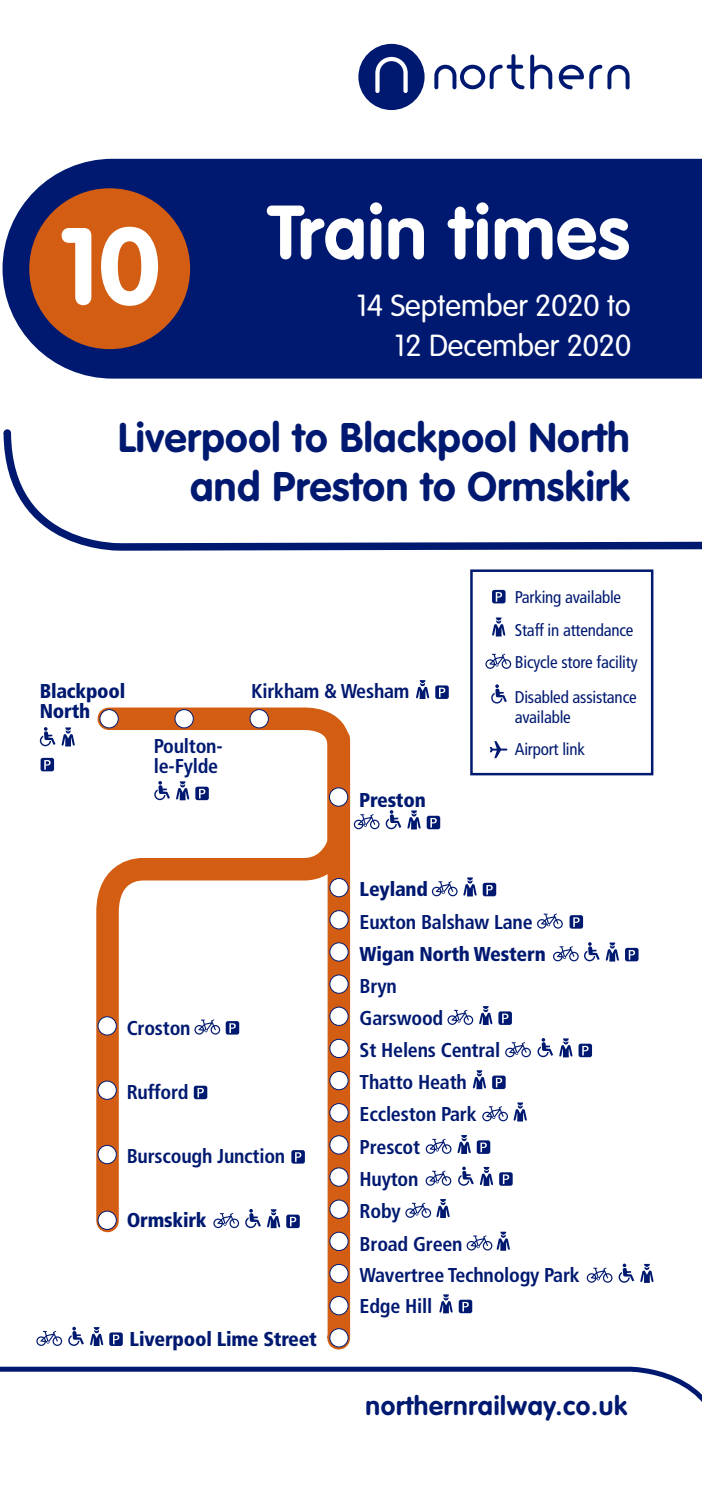
<style>
.page{position:relative;width:702px;height:1489px;background:#fff}
.page>*{position:absolute;margin:0;border:0;box-sizing:border-box;transform-origin:0 0}
.t1{font:700 75px "VAG Rounded";letter-spacing:.01em;color:#fff}
.t2{font:700 40.75px/49px "VAG Rounded";letter-spacing:.015em;color:#001970;text-align:right}
.t3{font:300 30px/40px "VAG Rounded";color:#fff;text-align:right}
.t4{font:700 26.25px "VAG Rounded";letter-spacing:.025em;color:#001970}
.t5{font:700 condensed 20px/20px "Frutiger";letter-spacing:-.01em;color:#001970}
.t6{font:900 condensed 20px/20px "Frutiger";letter-spacing:-.01em;color:#001970}
.t7{font:condensed 17px/32.5px "Frutiger";letter-spacing:-.01em;color:#001970}
.s1{font-size:107.5px}
</style>
<div class="page">
<div style="left:3px;top:159px;width:699px;height:219px;background:#001970"></div>
<div style="left:29px;top:188px;width:161px;height:161px;background:#d35e13;border-radius:50%"></div>
<svg style="left:0;top:1366px;width:702px;height:36px"></svg>
<svg style="left:3px;top:429px;width:699px;height:122px"></svg>
<div style="left:4px;top:429px;width:7px;height:8px;background:#001970;border-radius:50%"></div>
<svg style="left:358px;top:44px;width:66px;height:66px"></svg>
<svg style="left:530px;top:55px;width:22px;height:34px"></svg>
<svg style="left:434px;top:54px;width:90px;height:35px"></svg>
<svg style="left:558px;top:65px;width:71px;height:24px"></svg>
<svg style="left:96px;top:707px;width:239px;height:526px"></svg>
<div style="left:100px;top:709px;width:18px;height:19px;background:#fff;border-radius:50%"></div>
<div style="left:100px;top:709px;width:19px;height:19px;border:1px solid #001970;border-radius:50%"></div>
<div style="left:250px;top:709px;width:18px;height:19px;background:#fff;border-radius:50%"></div>
<div style="left:250px;top:709px;width:19px;height:19px;border:1px solid #001970;border-radius:50%"></div>
<div style="left:175px;top:709px;width:18px;height:19px;background:#fff;border-radius:50%"></div>
<div style="left:175px;top:709px;width:19px;height:19px;border:1px solid #001970;border-radius:50%"></div>
<div style="left:98px;top:1016px;width:18px;height:19px;background:#fff;border-radius:50%"></div>
<div style="left:98px;top:1016px;width:19px;height:19px;border:1px solid #001970;border-radius:50%"></div>
<div style="left:98px;top:1080px;width:18px;height:19px;background:#fff;border-radius:50%"></div>
<div style="left:98px;top:1080px;width:19px;height:19px;border:1px solid #001970;border-radius:50%"></div>
<div style="left:98px;top:1145px;width:18px;height:18px;background:#fff;border-radius:50%"></div>
<div style="left:98px;top:1144px;width:19px;height:19px;border:1px solid #001970;border-radius:50%"></div>
<div style="left:98px;top:1210px;width:18px;height:19px;background:#fff;border-radius:50%"></div>
<div style="left:98px;top:1210px;width:19px;height:19px;border:1px solid #001970;border-radius:50%"></div>
<svg style="left:68px;top:1326px;width:16px;height:19px"></svg>
<div style="left:109px;top:1332px;width:14px;height:13px;background:#001970;border-radius:2px"></div>
<svg style="left:113px;top:1334px;width:6px;height:10px"></svg>
<svg style="left:36px;top:1330px;width:26px;height:15px"></svg>
<div style="left:482px;top:882px;width:14px;height:14px;background:#001970;border-radius:2px"></div>
<svg style="left:486px;top:885px;width:6px;height:9px"></svg>
<svg style="left:584px;top:942px;width:15px;height:19px"></svg>
<div style="left:625px;top:947px;width:13px;height:14px;background:#001970;border-radius:2px"></div>
<svg style="left:628px;top:950px;width:7px;height:9px"></svg>
<svg style="left:537px;top:1038px;width:16px;height:19px"></svg>
<div style="left:578px;top:1043px;width:14px;height:14px;background:#001970;border-radius:2px"></div>
<svg style="left:582px;top:1045px;width:6px;height:10px"></svg>
<svg style="left:492px;top:1075px;width:13px;height:13px"></svg>
<svg style="left:496px;top:1077px;width:6px;height:10px"></svg>
<div style="left:498px;top:1011px;width:14px;height:13px;background:#001970;border-radius:2px"></div>
<svg style="left:502px;top:1013px;width:6px;height:10px"></svg>
<div style="left:476px;top:1140px;width:14px;height:13px;background:#001970;border-radius:2px"></div>
<svg style="left:480px;top:1142px;width:7px;height:10px"></svg>
<svg style="left:458px;top:1166px;width:16px;height:19px"></svg>
<svg style="left:499px;top:1172px;width:13px;height:13px"></svg>
<svg style="left:503px;top:1174px;width:6px;height:9px"></svg>
<div style="left:458px;top:1299px;width:14px;height:14px;background:#001970;border-radius:2px"></div>
<svg style="left:462px;top:1301px;width:7px;height:10px"></svg>
<svg style="left:385px;top:810px;width:16px;height:19px"></svg>
<div style="left:426px;top:815px;width:14px;height:14px;background:#001970;border-radius:2px"></div>
<svg style="left:430px;top:818px;width:7px;height:9px"></svg>
<svg style="left:316px;top:716px;width:63px;height:634px"></svg>
<svg style="left:245px;top:1208px;width:16px;height:19px"></svg>
<div style="left:286px;top:1214px;width:14px;height:13px;background:#001970;border-radius:2px"></div>
<svg style="left:290px;top:1216px;width:6px;height:10px"></svg>
<svg style="left:213px;top:1212px;width:26px;height:15px"></svg>
<svg style="left:618px;top:1263px;width:16px;height:19px"></svg>
<svg style="left:586px;top:1267px;width:26px;height:15px"></svg>
<div style="left:226px;top:1021px;width:13px;height:13px;background:#001970;border-radius:2px"></div>
<svg style="left:229px;top:1023px;width:7px;height:9px"></svg>
<div style="left:194px;top:1085px;width:13px;height:14px;background:#001970;border-radius:2px"></div>
<svg style="left:197px;top:1087px;width:7px;height:10px"></svg>
<svg style="left:291px;top:1149px;width:14px;height:14px"></svg>
<svg style="left:295px;top:1152px;width:6px;height:9px"></svg>
<div style="left:435px;top:685px;width:14px;height:14px;background:#001970;border-radius:2px"></div>
<svg style="left:439px;top:687px;width:6px;height:10px"></svg>
<svg style="left:416px;top:680px;width:13px;height:19px"></svg>
<svg style="left:407px;top:810px;width:13px;height:19px"></svg>
<svg style="left:463px;top:877px;width:13px;height:19px"></svg>
<svg style="left:605px;top:942px;width:14px;height:19px"></svg>
<svg style="left:479px;top:1006px;width:13px;height:18px"></svg>
<svg style="left:559px;top:1038px;width:13px;height:19px"></svg>
<svg style="left:472px;top:1070px;width:14px;height:19px"></svg>
<svg style="left:457px;top:1135px;width:14px;height:18px"></svg>
<svg style="left:480px;top:1166px;width:13px;height:19px"></svg>
<svg style="left:640px;top:1263px;width:13px;height:19px"></svg>
<svg style="left:439px;top:1294px;width:13px;height:19px"></svg>
<svg style="left:90px;top:1327px;width:13px;height:18px"></svg>
<svg style="left:267px;top:1209px;width:13px;height:18px"></svg>
<div style="left:569px;top:915px;width:14px;height:13px;background:#001970;border-radius:2px"></div>
<svg style="left:573px;top:917px;width:6px;height:9px"></svg>
<svg style="left:154px;top:781px;width:16px;height:19px"></svg>
<div style="left:195px;top:786px;width:14px;height:14px;background:#001970;border-radius:2px"></div>
<svg style="left:199px;top:788px;width:6px;height:10px"></svg>
<svg style="left:176px;top:781px;width:13px;height:19px"></svg>
<svg style="left:432px;top:881px;width:25px;height:15px"></svg>
<svg style="left:537px;top:913px;width:25px;height:15px"></svg>
<svg style="left:447px;top:1009px;width:26px;height:15px"></svg>
<svg style="left:505px;top:1042px;width:26px;height:15px"></svg>
<svg style="left:482px;top:1102px;width:45px;height:19px"></svg>
<svg style="left:426px;top:1138px;width:25px;height:15px"></svg>
<svg style="left:425px;top:1170px;width:26px;height:15px"></svg>
<svg style="left:405px;top:1199px;width:44px;height:18px"></svg>
<svg style="left:466px;top:1231px;width:44px;height:19px"></svg>
<svg style="left:194px;top:1019px;width:26px;height:15px"></svg>
<svg style="left:553px;top:946px;width:25px;height:15px"></svg>
<svg style="left:40px;top:727px;width:15px;height:19px"></svg>
<div style="left:41px;top:757px;width:13px;height:14px;background:#001970;border-radius:2px"></div>
<svg style="left:44px;top:760px;width:7px;height:9px"></svg>
<svg style="left:61px;top:727px;width:14px;height:19px"></svg>
<svg style="left:491px;top:684px;width:16px;height:19px"></svg>
<div style="left:492px;top:590px;width:13px;height:13px;background:#001970;border-radius:2px"></div>
<svg style="left:495px;top:592px;width:7px;height:9px"></svg>
<svg style="left:485px;top:653px;width:26px;height:16px"></svg>
<svg style="left:492px;top:617px;width:13px;height:19px"></svg>
<svg style="left:490px;top:741px;width:17px;height:17px"></svg>
<div style="left:470px;top:569px;width:183px;height:206px;border:2px solid #001970"></div>
<h1 class="t1" style="left:59px;top:188px;width:572px"><span class="s1">10</span> Train times</h1>
<h3 class="t3" style="left:356px;top:285px;width:276px">14 September 2020 to<br>12 December 2020</h3>
<h2 class="t2" style="left:118px;top:413px;width:513px">Liverpool to Blackpool North and Preston to Ormskirk</h2>
<p class="t6" style="left:40px;top:681px;width:87px">Blackpool<br>North</p>
<p class="t5" style="left:154px;top:736px;width:70px">Poulton&shy;le-Fylde</p>
<p class="t5" style="left:127px;top:1017px;width:65px">Croston</p>
<p class="t5" style="left:127px;top:1081px;width:63px">Rufford</p>
<p class="t5" style="left:251px;top:681px;width:160px">Kirkham &amp; Wesham</p>
<p class="t6" style="left:359px;top:789px;width:68px">Preston</p>
<p class="t6" style="left:359px;top:879px;width:70px">Leyland</p>
<p class="t7" style="left:514px;top:581px;width:124px">Parking available<br>Staff in attendance<br>Bicycle store facility</p>
<p class="t7" style="left:514px;top:687px;width:123px;line-height:20px">Disabled assistance available</p>
<p class="t7" style="left:514px;top:733px;width:72px">Airport link</p>
<p class="t5" style="left:359px;top:911px;width:175px">Euxton Balshaw Lane</p>
<p class="t6" style="left:359px;top:944px;width:188px">Wigan North Western</p>
<p class="t5" style="left:359px;top:976px;width:39px">Bryn</p>
<p class="t5" style="left:359px;top:1007px;width:85px">Garswood</p>
<p class="t5" style="left:359px;top:1040px;width:142px">St Helens Central</p>
<p class="t5" style="left:359px;top:1072px;width:109px">Thatto Heath</p>
<p class="t5" style="left:359px;top:1104px;width:118px">Eccleston Park</p>
<p class="t5" style="left:127px;top:1146px;width:160px">Burscough Junction</p>
<p class="t6" style="left:127px;top:1210px;width:81px">Ormskirk</p>
<p class="t6" style="left:130px;top:1328px;width:189px">Liverpool Lime Street</p>
<p class="t5" style="left:359px;top:1136px;width:62px">Prescot</p>
<p class="t5" style="left:359px;top:1168px;width:60px">Huyton</p>
<p class="t5" style="left:359px;top:1200px;width:43px">Roby</p>
<p class="t5" style="left:359px;top:1233px;width:104px">Broad Green</p>
<p class="t5" style="left:359px;top:1265px;width:222px">Wavertree Technology Park</p>
<p class="t5" style="left:359px;top:1296px;width:74px">Edge Hill</p>
<h3 class="t4" style="left:365px;top:1390px;width:263px">northernrailway.co.uk</h3>
</div>
